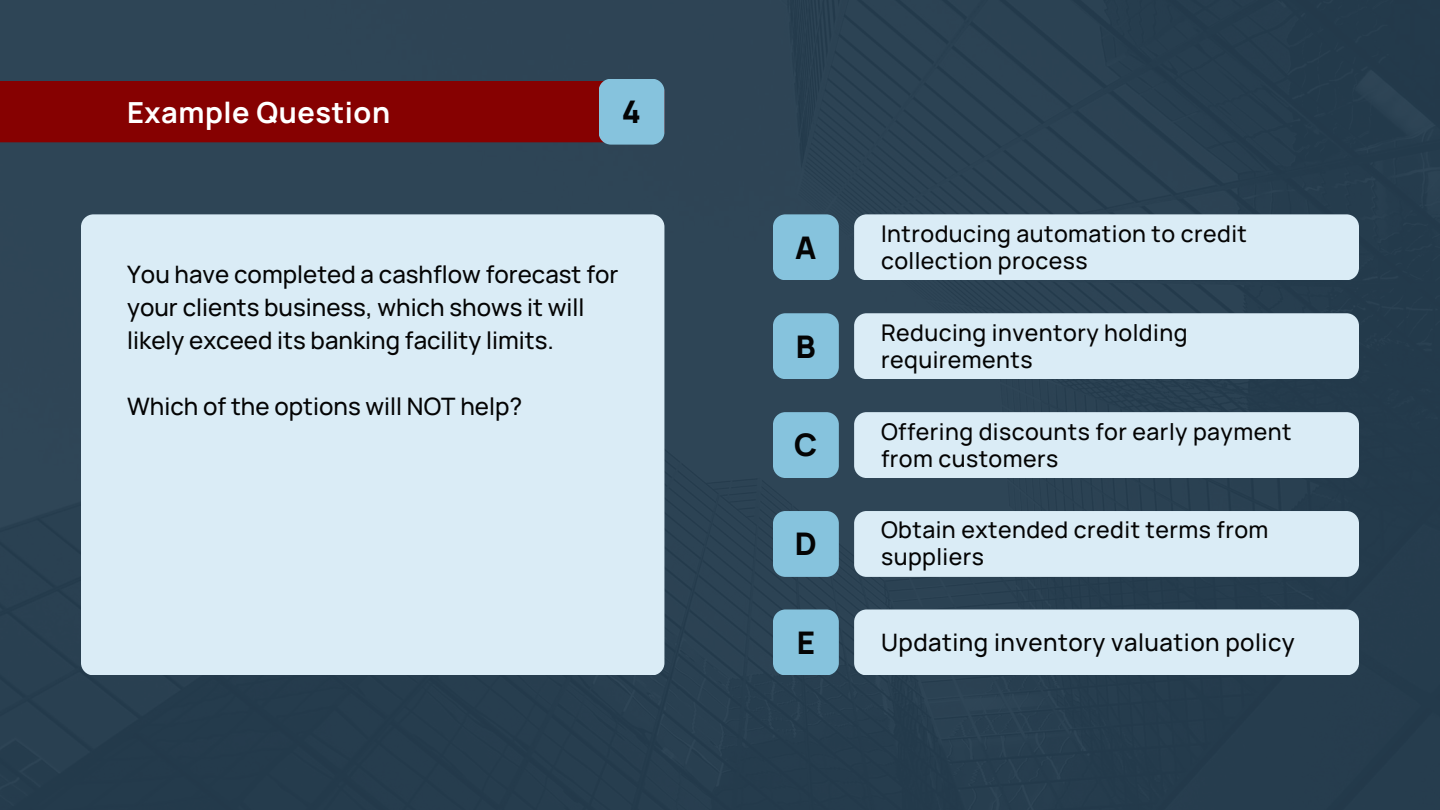
<style>
.page{position:relative;width:1440px;height:810px;background:#253d4f}
.page>*{position:absolute;margin:0;border:0;box-sizing:border-box;transform-origin:0 0}
.t1{font:800 31.1px "Manrope";color:#040404}
.t2{font:700 29px "Manrope";letter-spacing:.02em;color:#fff}
.t3{font:500 24px/33px "Manrope";color:#040404}
.t4{font:500 24px "Manrope";letter-spacing:.02em;color:#040404}
.t5{font:500 23px/27px "Manrope";letter-spacing:.02em;color:#040404}
</style>
<div class="page">
<div style="left:854px;top:214px;width:505px;height:66px;background:#daecf6;border-radius:12px"></div>
<div style="left:773px;top:214px;width:66px;height:66px;background:#86c3dd;border-radius:12px"></div>
<div style="left:773px;top:313px;width:66px;height:66px;background:#86c3dd;border-radius:12px"></div>
<div style="left:773px;top:412px;width:66px;height:66px;background:#86c3dd;border-radius:12px"></div>
<div style="left:773px;top:511px;width:66px;height:66px;background:#86c3dd;border-radius:12px"></div>
<div style="left:854px;top:313px;width:505px;height:66px;background:#daecf6;border-radius:12px"></div>
<div style="left:854px;top:412px;width:505px;height:66px;background:#daecf6;border-radius:12px"></div>
<div style="left:854px;top:511px;width:505px;height:66px;background:#daecf6;border-radius:12px"></div>
<div style="left:773px;top:609px;width:66px;height:66px;background:#86c3dd;border-radius:12px"></div>
<div style="left:854px;top:609px;width:505px;height:66px;background:#daecf6;border-radius:12px"></div>
<div style="left:0;top:81px;width:664px;height:61px;background:#860101"></div>
<div style="left:81px;top:214px;width:583px;height:461px;background:#daecf6;border-radius:12px"></div>
<div style="left:599px;top:79px;width:65px;height:66px;background:#86c3dd;border-radius:12px"></div>
<p class="t2" style="left:127px;top:92px;width:265px">Example Question</p>
<h1 class="t1" style="left:622px;top:90px;width:21px">4</h1>
<p class="t3" style="left:127px;top:257px;width:493px">You have completed a cashflow forecast for your clients business, which shows it will likely exceed its banking facility limits.</p>
<p class="t3" style="left:127px;top:389px;width:397px">Which of the options will NOT help?</p>
<h1 class="t1" style="left:795px;top:226px;width:23px">A</h1>
<h1 class="t1" style="left:796px;top:324px;width:21px">B</h1>
<h1 class="t1" style="left:794px;top:423px;width:25px">C</h1>
<h1 class="t1" style="left:795px;top:522px;width:24px">D</h1>
<p class="t5" style="left:881px;top:220px;width:367px">Introducing automation to credit collection process</p>
<p class="t5" style="left:881px;top:318px;width:308px">Reducing inventory holding requirements</p>
<p class="t5" style="left:881px;top:417px;width:412px">Offering discounts for early payment from customers</p>
<p class="t5" style="left:881px;top:516px;width:389px">Obtain extended credit terms from suppliers</p>
<h1 class="t1" style="left:797px;top:621px;width:20px">E</h1>
<p class="t4" style="left:881px;top:625px;width:415px">Updating inventory valuation policy</p>
</div>
